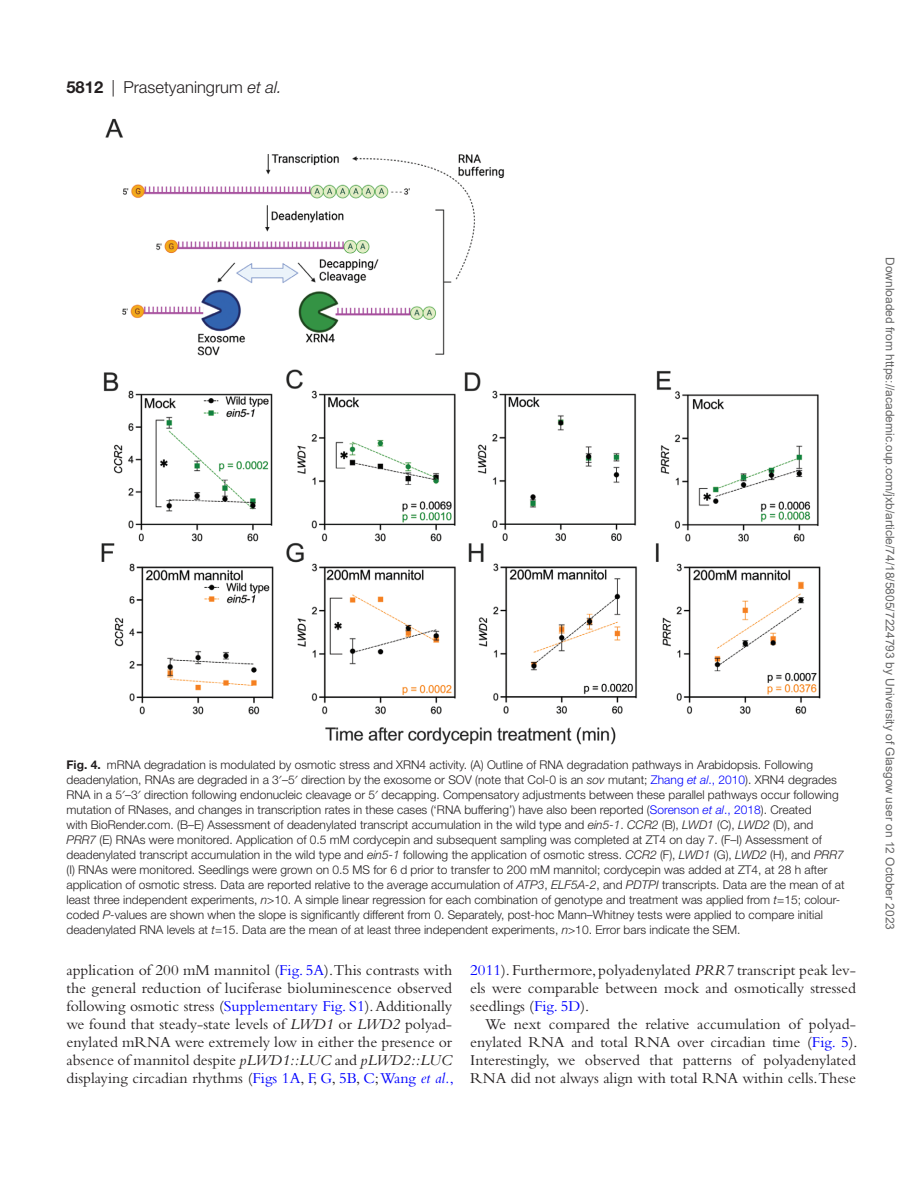
<style>
.page{position:relative;width:919px;height:1187px;background:#fff}
.page>*{position:absolute;margin:0;border:0;box-sizing:border-box;transform-origin:0 0}
.t1{font:300 16.5px "Helvetica Neue LT Std";color:#231f20}
.t2{font:15.75px/18px "Bembo Std";color:#231f20;text-align:justify}
.t3{font:300 12px/15px "Helvetica Neue LT Std";color:#231f20}
.t4{font:12px "Arial";color:#666}
.s1{font-weight:700}
.s2{font-style:italic}
.s3{font-family:"Gandhari Unicode";font-weight:400}
.s4{color:#00f}
.s5{font-style:italic;color:#00f}
</style>
<div class="page">
<img style="left:101px;top:118px;width:720px;height:627px">
<h1 class="t1" style="left:66px;top:77px;width:217px"><span class="s1">5812</span> | Prasetyaningrum <span class="s2">et al.</span></h1>
<p class="t3" style="left:66px;top:757px;width:779px"><span class="s1">Fig. 4.</span> mRNA degradation is modulated by osmotic stress and XRN4 activity. (A) Outline of RNA degradation pathways in Arabidopsis. Following deadenylation, RNAs are degraded in a 3<span class="s3">ʹ</span>–5<span class="s3">ʹ</span> direction by the exosome or SOV (note that Col-0 is an <span class="s2">sov</span> mutant; <span class="s4">Zhang</span> <span class="s5">et al</span><span class="s4">., 2010</span>). XRN4 degrades RNA in a 5<span class="s3">ʹ</span>–3<span class="s3">ʹ</span> direction following endonucleic cleavage or 5<span class="s3">ʹ</span> decapping. Compensatory adjustments between these parallel pathways occur following mutation of RNases, and changes in transcription rates in these cases (‘RNA buffering’) have also been reported (<span class="s4">Sorenson</span> <span class="s5">et al</span><span class="s4">., 2018</span>). Created<br>with BioRender.com. (B–E) Assessment of deadenylated transcript accumulation in the wild type and <span class="s2">ein5-1</span>. <span class="s2">CCR2</span> (B), <span class="s2">LWD1</span> (C), <span class="s2">LWD2</span> (D), and <span class="s2">PRR7</span> (E) RNAs were monitored. Application of 0.5 mM cordycepin and subsequent sampling was completed at ZT4 on day 7. (F–I) Assessment of deadenylated transcript accumulation in the wild type and <span class="s2">ein5-1</span> following the application of osmotic stress. <span class="s2">CCR2</span> (F), <span class="s2">LWD1</span> (G), <span class="s2">LWD2</span> (H), and <span class="s2">PRR7 </span>(I) RNAs were monitored. Seedlings were grown on 0.5 MS for 6 d prior to transfer to 200 mM mannitol; cordycepin was added at ZT4, at 28 h after application of osmotic stress. Data are reported relative to the average accumulation of <span class="s2">ATP3</span>, <span class="s2">ELF5A-2</span>, and <span class="s2">PDTPI</span> transcripts. Data are the mean of at least three independent experiments, <span class="s2">n</span>&gt;10. A simple linear regression for each combination of genotype and treatment was applied from <span class="s2">t</span>=15; colour&shy;coded <span class="s2">P</span>-values are shown when the slope is significantly different from 0. Separately, post-hoc Mann–Whitney tests were applied to compare initial deadenylated RNA levels at <span class="s2">t</span>=15. Data are the mean of at least three independent experiments, <span class="s2">n</span>&gt;10. Error bars indicate the SEM.</p>
<p class="t2" style="left:66px;top:960px;width:389px">application of 200 mM mannitol (<span class="s4">Fig. 5A</span>).This contrasts with the general reduction of luciferase bioluminescence observed following osmotic stress (<span class="s4">Supplementary Fig. S1</span>). Additionally we found that steady-state levels of <span class="s2">LWD1</span> or <span class="s2">LWD2</span> polyad&shy;enylated mRNA were extremely low in either the presence or absence of mannitol despite <span class="s2">pLWD1::LUC</span> and <span class="s2">pLWD2::LUC </span>displaying circadian rhythms (<span class="s4">Figs 1A</span>, <span class="s4">F</span>, <span class="s4">G</span>, <span class="s4">5B</span>, <span class="s4">C</span>; <span class="s4">Wang</span> <span class="s5">et al.</span><span class="s4">,</span></p>
<h2 class="t2" style="left:470px;top:960px;width:387px"><span class="s4">2011</span>). Furthermore, polyadenylated <span class="s2">PRR7</span> transcript peak lev&shy;els were comparable between mock and osmotically stressed seedlings (<span class="s4">Fig. 5D</span>).</h2>
<h2 class="t2" style="left:470px;top:1014px;width:389px;text-indent:15px">We next compared the relative accumulation of polyad&shy;enylated RNA and total RNA over circadian time (<span class="s4">Fig. 5</span>).<br>Interestingly, we observed that patterns of polyadenylated RNA did not always align with total RNA within cells.These</h2>
<p class="t4" style="left:894px;top:257px;width:674px;rotate:90deg">Downloaded from https://academic.oup.com/jxb/article/74/18/5805/7224793 by University of Glasgow user on 12 October 2023</p>
</div>
